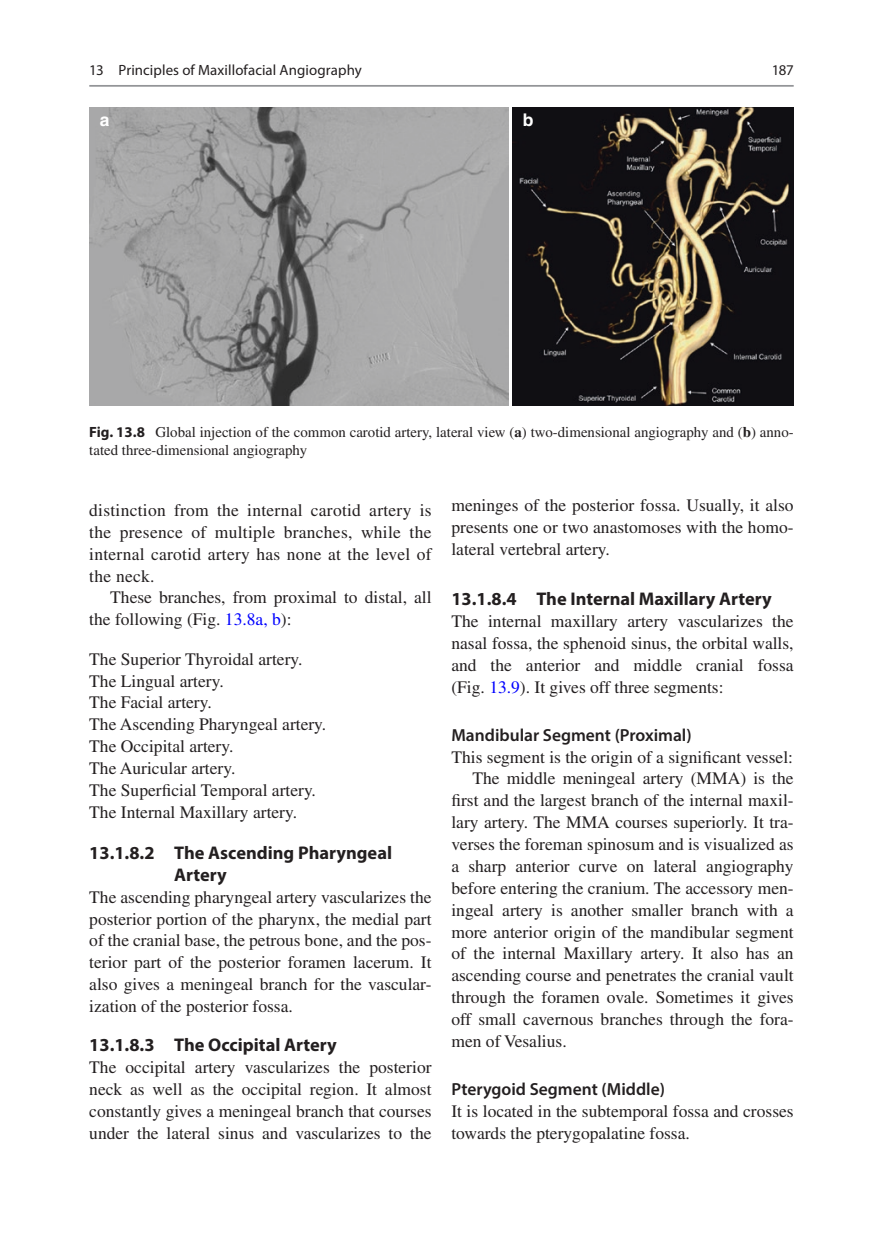
<style>
.page{position:relative;width:883px;height:1260px;background:#fff}
.page>*{position:absolute;margin:0;border:0;box-sizing:border-box;transform-origin:0 0}
.t1{font:700 18.38px/21.9px "Myriad Pro";color:#231f20}
.t2{font:17.5px/21.9px "Times LT Std";color:#231f20;text-align:justify}
.t3{font:600 17.5px "Myriad Pro";color:#231f20}
.t4{font:700 17.5px "Helvetica";color:#fff}
.t5{font:14.88px/17.5px "Times LT Std";color:#231f20}
.t6{font:14.88px "Myriad Pro Regular 3";letter-spacing:.005em;color:#231f20}
.t7{font:14.88px "Myriad Pro";color:#231f20}
.s1{font-family:"Myriad Pro";font-weight:700}
.s2{font-weight:700}
.s3{color:#00f}
</style>
<div class="page">
<img style="left:90px;top:107px;width:419px;height:299px">
<img style="left:513px;top:107px;width:280px;height:299px">
<hr style="left:89px;top:85px;width:705px;height:2px;background:#939598">
<p class="t6" style="left:89px;top:61px;width:274px">13 Principles of Maxillofacial Angiography</p>
<p class="t4" style="left:100px;top:109px;width:11px">a</p>
<p class="t4" style="left:523px;top:109px;width:12px">b</p>
<p class="t7" style="left:772px;top:61px;width:24px">187</p>
<p class="t5" style="left:89px;top:423px;width:706px"><span class="s1">Fig. 13.8</span> Global injection of the common carotid artery, lateral view (<span class="s2">a</span>) two-dimensional angiography and (<span class="s2">b</span>) anno&shy;tated three-dimensional angiography</p>
<p class="t2" style="left:89px;top:499px;width:344px">distinction from the internal carotid artery is the presence of multiple branches, while the internal carotid artery has none at the level of the neck.</p>
<p class="t2" style="left:89px;top:587px;width:344px;text-indent:21px">These branches, from proximal to distal, all the following (Fig. <span class="s3">13.8a, b</span>):</p>
<p class="t2" style="left:89px;top:648px;width:238px;text-align:left">The Superior Thyroidal artery.<br>The Lingual artery.<br>The Facial artery.<br>The Ascending Pharyngeal artery.<br>The Occipital artery.<br>The Auricular artery.<br>The Superficial Temporal artery.<br>The Internal Maxillary artery.</p>
<p class="t1" style="left:174px;top:841px;width:219px;text-indent:-85px">13.1.8.2 The Ascending Pharyngeal<br>Artery</p>
<p class="t2" style="left:89px;top:886px;width:344px">The ascending pharyngeal artery vascularizes the posterior portion of the pharynx, the medial part of the cranial base, the petrous bone, and the pos&shy;terior part of the posterior foramen lacerum. It also gives a meningeal branch for the vascular&shy;ization of the posterior fossa.</p>
<p class="t1" style="left:89px;top:1034px;width:249px">13.1.8.3 The Occipital Artery</p>
<p class="t2" style="left:89px;top:1056px;width:344px">The occipital artery vascularizes the posterior neck as well as the occipital region. It almost constantly gives a meningeal branch that courses under the lateral sinus and vascularizes to the</p>
<p class="t2" style="left:451px;top:495px;width:344px">meninges of the posterior fossa. Usually, it also presents one or two anastomoses with the homo&shy;lateral vertebral artery.</p>
<p class="t1" style="left:451px;top:587px;width:322px">13.1.8.4 The Internal Maxillary Artery</p>
<p class="t2" style="left:451px;top:610px;width:344px">The internal maxillary artery vascularizes the nasal fossa, the sphenoid sinus, the orbital walls, and the anterior and middle cranial fossa (Fig. <span class="s3">13.9</span>). It gives off three segments:</p>
<p class="t3" style="left:451px;top:724px;width:242px">Mandibular Segment (Proximal)</p>
<p class="t2" style="left:451px;top:746px;width:343px">This segment is the origin of a significant vessel:</p>
<p class="t2" style="left:472px;top:768px;width:323px">The middle meningeal artery (MMA) is the</p>
<p class="t2" style="left:451px;top:789px;width:344px">first and the largest branch of the internal maxil-</p>
<p class="t2" style="left:451px;top:811px;width:344px">lary artery. The MMA courses superiorly. It tra-</p>
<p class="t2" style="left:451px;top:833px;width:344px">verses the foreman spinosum and is visualized as</p>
<p class="t2" style="left:451px;top:855px;width:344px">a sharp anterior curve on lateral angiography</p>
<p class="t2" style="left:451px;top:877px;width:344px">before entering the cranium. The accessory men-</p>
<p class="t2" style="left:451px;top:899px;width:344px">ingeal artery is another smaller branch with a</p>
<p class="t2" style="left:451px;top:921px;width:344px">more anterior origin of the mandibular segment</p>
<p class="t2" style="left:451px;top:943px;width:344px">of the internal Maxillary artery. It also has an</p>
<p class="t2" style="left:451px;top:964px;width:344px">ascending course and penetrates the cranial vault</p>
<p class="t2" style="left:451px;top:986px;width:344px">through the foramen ovale. Sometimes it gives</p>
<p class="t2" style="left:451px;top:1008px;width:344px">off small cavernous branches through the fora-</p>
<p class="t2" style="left:451px;top:1030px;width:117px">men of Vesalius.</p>
<p class="t3" style="left:451px;top:1078px;width:215px">Pterygoid Segment (Middle)</p>
<p class="t2" style="left:451px;top:1100px;width:344px">It is located in the subtemporal fossa and crosses towards the pterygopalatine fossa.</p>
</div>
